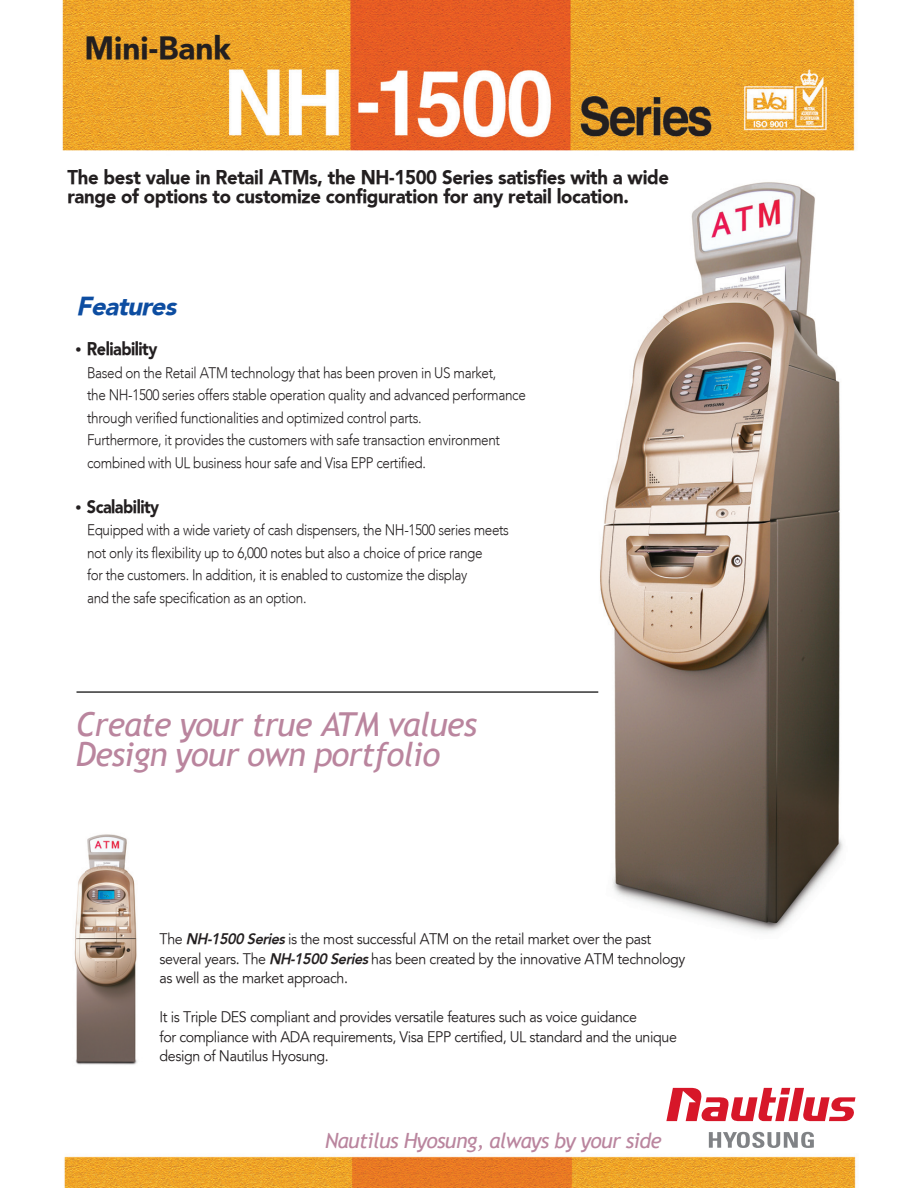
<style>
.page{position:relative;width:918px;height:1188px;background:#fff}
.page>*{position:absolute;margin:0;border:0;box-sizing:border-box;transform-origin:0 0}
.t1{font:italic 33px/30px "Trebuchet MS";letter-spacing:-.025em;color:#ba859e}
.t2{font:900 31.5px "Avenir";color:#231f20}
.t3{font:italic 900 25.5px "Avenir";color:#0d4da1}
.t4{font:italic 21px "Trebuchet MS";letter-spacing:-.03em;color:#ba859e}
.t5{font:900 19.5px/19.5px "Avenir";letter-spacing:-.02em;color:#231f20;scale:.95 1}
.t6{font:900 18px "Avenir";letter-spacing:-.03em;color:#231f20;scale:.9 1}
.t7{font:300 15px/22.5px "Avenir";letter-spacing:-.025em;color:#231f20;scale:.9 1}
.t8{font:15px/19.5px "Avenir";letter-spacing:-.025em;color:#231f20;scale:.95 1}
.s1{font-weight:800;font-style:italic}
</style>
<div class="page">
<img style="left:64px;top:1156px;width:792px;height:32px">
<img style="left:62px;top:0;width:793px;height:151px">
<img style="left:598px;top:182px;width:245px;height:751px">
<img style="left:74px;top:834px;width:63px;height:231px">
<svg style="left:666px;top:1088px;width:189px;height:33px"></svg>
<svg style="left:709px;top:1132px;width:105px;height:16px"></svg>
<hr style="left:76px;top:691px;width:522px;height:2px;background:#000">
<h2 class="t2" style="left:85px;top:29px;width:148px">Mini-Bank</h2>
<h3 class="t5" style="left:67px;top:167px;width:635px">The best value in Retail ATMs, the NH-1500 Series satisfies with a wide range of options to customize configuration for any retail location.</h3>
<h3 class="t3" style="left:76px;top:291px;width:108px">Features</h3>
<p class="t6" style="left:87px;top:338px;width:80px">Reliability</p>
<p class="t7" style="left:87px;top:361px;width:489px">Based on the Retail ATM technology that has been proven in US market,<br>the NH-1500 series offers stable operation quality and advanced performance through verified functionalities and optimized control parts.<br>Furthermore, it provides the customers with safe transaction environment combined with UL business hour safe and Visa EPP certified.</p>
<p class="t6" style="left:87px;top:495px;width:82px">Scalability</p>
<p class="t7" style="left:87px;top:519px;width:470px">Equipped with a wide variety of cash dispensers, the NH-1500 series meets not only its flexibility up to 6,000 notes but also a choice of price range<br>for the customers. In addition, it is enabled to customize the display<br>and the safe specification as an option.</p>
<h1 class="t1" style="left:76px;top:709px;width:403px">Create your true ATM values<br>Design your own portfolio</h1>
<p class="t8" style="left:160px;top:930px;width:555px">The <span class="s1">NH-1500 Series</span>is the most successful ATM on the retail market over the past several years. The <span class="s1">NH-1500 Series</span>has been created by the innovative ATM technology as well as the market approach.</p>
<p class="t8" style="left:160px;top:1008px;width:546px">It is Triple DES compliant and provides versatile features such as voice guidance<br>for compliance with ADA requirements, Visa EPP certified, UL standard and the unique design of Nautilus Hyosung.</p>
<h3 class="t4" style="left:325px;top:1128px;width:338px">Nautilus Hyosung, always by your side</h3>
</div>
